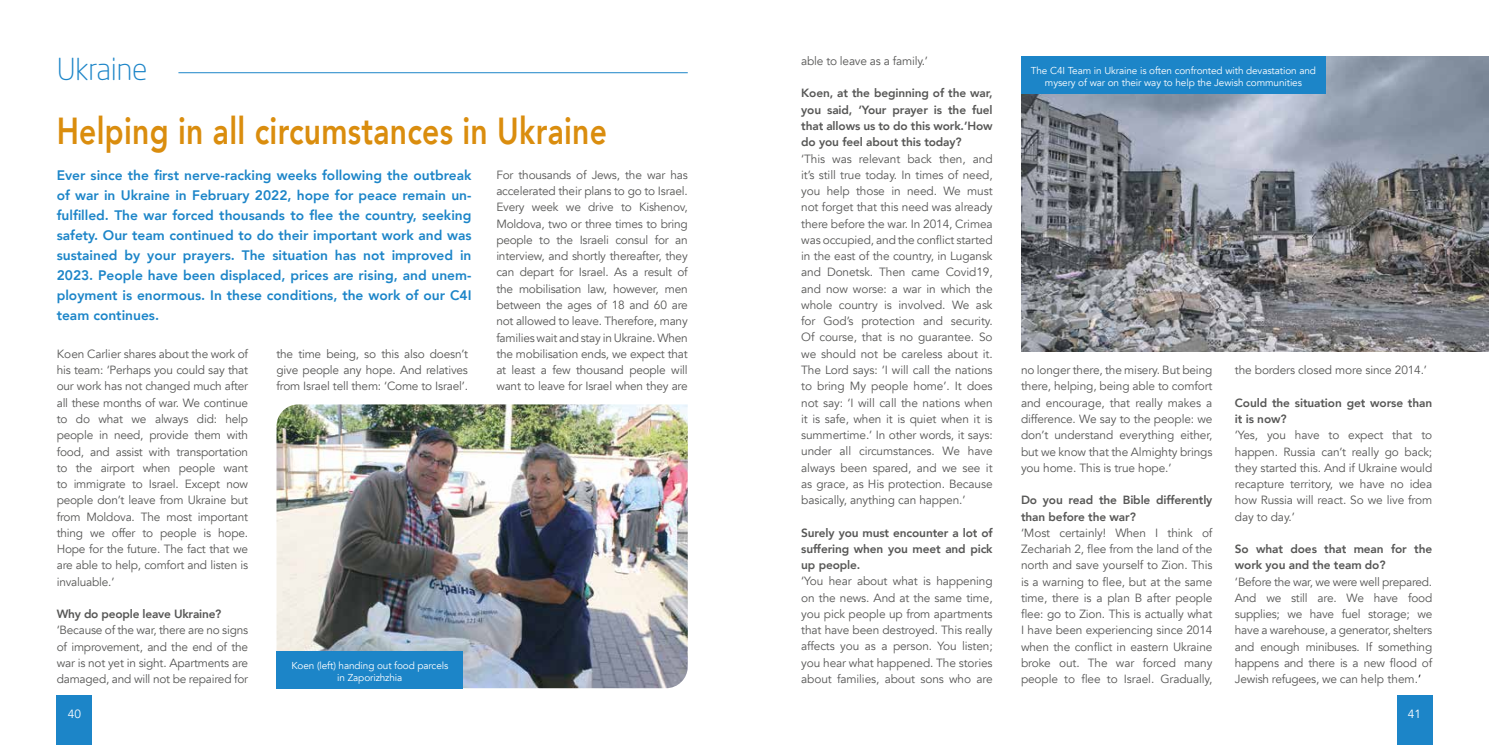
<style>
.page{position:relative;width:1489px;height:745px;background:#fff}
.page>*{position:absolute;margin:0;border:0;box-sizing:border-box;transform-origin:0 0}
.t1{font:800 37.5px "Avenir";letter-spacing:.01em;color:#da8d0e;scale:.8 1}
.t2{font:300 30px "Neo Sans Std";letter-spacing:-.01em;color:#1c85c8}
.t3{font:800 13.75px/20px "Avenir";color:#1c85c8;text-align:justify}
.t4{font:11.88px/16.2px "Avenir";letter-spacing:-.01em;color:#575756;text-align:justify}
.t5{font:800 11.88px/16.2px "Avenir";letter-spacing:-.01em;color:#575756}
.t6{font:11.88px "Avenir";color:#fff}
.t7{font:10px/12px "Avenir";letter-spacing:-.01em;color:#fff;text-align:center}
.s1{color:#000}
</style>
<div class="page">
<div style="left:57px;top:694px;width:35px;height:50px;background:#1c85c8"></div>
<div style="left:1396px;top:694px;width:35px;height:50px;background:#1c85c8"></div>
<hr style="left:178px;top:72px;width:509px;height:1px;background:#1c85c8">
<img style="left:276px;top:404px;width:411px;height:283px">
<img style="left:1021px;top:57px;width:467px;height:294px">
<div style="left:276px;top:650px;width:187px;height:37px;background:#1c85c8"></div>
<div style="left:1020px;top:57px;width:305px;height:37px;background:#1c85c8"></div>
<h2 class="t2" style="left:57px;top:51px;width:92px">Ukraine</h2>
<h1 class="t1" style="left:57px;top:101px;width:689px">Helping in all circumstances in Ukraine</h1>
<p class="t3" style="left:57px;top:165px;width:416px">Ever since the first nerve-racking weeks following the outbreak of war in Ukraine in February 2022, hope for peace remain un&shy;fulfilled. The war forced thousands to flee the country, seeking safety. Our team continued to do their important work and was sustained by your prayers. The situation has not improved in 2023. People have been displaced, prices are rising, and unem&shy;ployment is enormous. In these conditions, the work of our C4I team continues.</p>
<p class="t4" style="left:57px;top:346px;width:193px">Koen Carlier shares about the work of his team: ‘Perhaps you could say that our work has not changed much after all these months of war. We continue to do what we always did: help people in need, provide them with food, and assist with transportation to the airport when people want to immigrate to Israel. Except now people don’t leave from Ukraine but from Moldova. The most important thing we offer to people is hope.<br>Hope for the future. The fact that we are able to help, comfort and listen is invaluable.’</p>
<p class="t5" style="left:57px;top:605px;width:166px">Why do people leave Ukraine?</p>
<p class="t4" style="left:57px;top:622px;width:193px">‘Because of the war, there are no signs of improvement, and the end of the war is not yet in sight. Apartments are damaged, and will not be repaired for</p>
<p class="t4" style="left:276px;top:345px;width:193px">the time being, so this also doesn’t give people any hope. And relatives from Israel tell them: ‘Come to Israel’.</p>
<p class="t7" style="left:291px;top:659px;width:158px">Koen (left) handing out food parcels in Zaporizhzhia</p>
<p class="t4" style="left:496px;top:167px;width:193px">For thousands of Jews, the war has accelerated their plans to go to Israel.<br>Every week we drive to Kishenov, Moldova, two or three times to bring people to the Israeli consul for an interview, and shortly thereafter, they can depart for Israel. As a result of the mobilisation law, however, men between the ages of 18 and 60 are not allowed to leave. Therefore, many families wait and stay in Ukraine. When the mobilisation ends, we expect that at least a few thousand people will want to leave for Israel when they are</p>
<p class="t4" style="left:801px;top:53px;width:128px">able to leave as a family.’</p>
<p class="t5" style="left:801px;top:85px;width:193px;text-align:justify">Koen, at the beginning of the war, you said, ‘Your prayer is the fuel that allows us to do this work.’How do you feel about this today?</p>
<p class="t4" style="left:801px;top:150px;width:193px">‘This was relevant back then, and it’s still true today. In times of need, you help those in need. We must not forget that this need was already there before the war. In 2014, Crimea was occupied, and the conflict started in the east of the country, in Lugansk and Donetsk. Then came Covid19, and now worse: a war in which the whole country is involved. We ask for God’s protection and security.<br>Of course, that is no guarantee. So we should not be careless about it.<br>The Lord says: ‘I will call the nations to bring My people home’. It does not say: ‘I will call the nations when it is safe, when it is quiet when it is summertime.’ In other words, it says: under all circumstances. We have always been spared, and we see it as grace, as His protection. Because basically, anything can happen.’</p>
<p class="t5" style="left:801px;top:524px;width:193px;text-align:justify">Surely you must encounter a lot of suffering when you meet and pick up people.</p>
<p class="t4" style="left:801px;top:573px;width:193px">‘You hear about what is happening on the news. And at the same time, you pick people up from apartments that have been destroyed. This really affects you as a person. You listen; you hear what happened. The stories about families, about sons who are</p>
<p class="t7" style="left:1030px;top:65px;width:287px">The C4I Team in Ukraine is often confronted with devastation and mysery of war on their way to help the Jewish communities</p>
<p class="t4" style="left:1020px;top:362px;width:193px">no longer there, the misery. But being there, helping, being able to comfort and encourage, that really makes a difference. We say to the people: we don’t understand everything either, but we know that the Almighty brings you home. This is true hope.’</p>
<p class="t5" style="left:1020px;top:491px;width:193px">Do you read the Bible differently than before the war?</p>
<p class="t4" style="left:1020px;top:524px;width:193px">‘Most certainly! When I think of Zechariah 2, flee from the land of the north and save yourself to Zion. This is a warning to flee, but at the same time, there is a plan B after people flee: go to Zion. This is actually what I have been experiencing since 2014 when the conflict in eastern Ukraine broke out. The war forced many people to flee to Israel. Gradually,</p>
<p class="t4" style="left:1234px;top:362px;width:194px">the borders closed more since 2014.’</p>
<p class="t5" style="left:1234px;top:394px;width:199px">Could the situation get worse than it is now?</p>
<p class="t4" style="left:1234px;top:427px;width:199px">‘Yes, you have to expect that to happen. Russia can’t really go back; they started this. And if Ukraine would recapture territory, we have no idea how Russia will react. So we live from day to day.’</p>
<p class="t5" style="left:1234px;top:540px;width:199px">So what does that mean for the work you and the team do?</p>
<p class="t4" style="left:1234px;top:573px;width:199px">‘Before the war, we were well prepared.<br>And we still are. We have food supplies; we have fuel storage; we have a warehouse, a generator, shelters and enough minibuses. If something happens and there is a new flood of Jewish refugees, we can help them.<span class="s1">’</span></p>
<p class="t6" style="left:68px;top:706px;width:15px">40</p>
<p class="t6" style="left:1407px;top:706px;width:15px">41</p>
</div>
